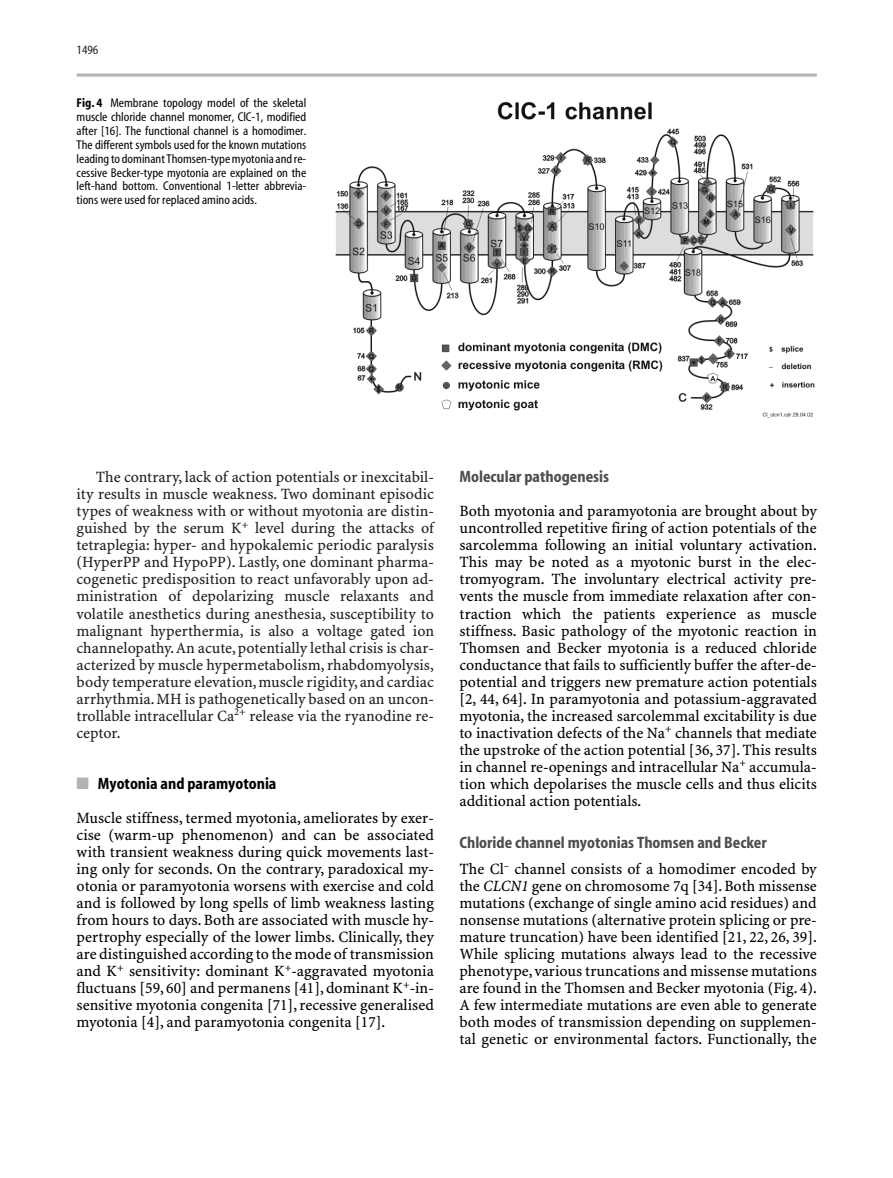
<style>
.page{position:relative;width:893px;height:1178px;background:#fff}
.page>*{position:absolute;margin:0;border:0;box-sizing:border-box;transform-origin:0 0}
.t1{font:16.5px "Myriad CB";color:#4d4d4d}
.t2{font:16.5px "Myriad CB";color:#000}
.t3{font:15.75px/17px "S Minion Plus Tab";color:#000;text-align:justify}
.t4{font:15.75px/17px "S Minion Plus Tab";color:#231f20;text-align:justify}
.t5{font:12.75px/13.8px "Myriad CR";color:#000;text-align:justify}
.t6{font:12.75px "Myriad CR";color:#231f20}
.s1{font-family:"Myriad CB"}
.s2{color:#b3b3b3}
.s3{font-style:italic}
</style>
<div class="page">
<hr style="left:77px;top:74px;width:739px;height:3px;background:#b3b3b3">
<img style="left:335px;top:101px;width:480px;height:317px">
<p class="t6" style="left:77px;top:45px;width:23px">1496</p>
<p class="t5" style="left:77px;top:97px;width:231px"><span class="s1">Fig. 4</span> Membrane topology model of the skeletal muscle chloride channel monomer, ClC-1, modified after [16]. The functional channel is a homodimer.<br>The different symbols used for the known mutations leading to dominant Thomsen-type myotonia and re&shy;cessive Becker-type myotonia are explained on the left-hand bottom. Conventional 1-letter abbrevia&shy;tions were used for replaced amino acids.</p>
<p class="t4" style="left:77px;top:470px;width:359px;text-indent:19px">The contrary, lack of action potentials or inexcitabil&shy;ity results in muscle weakness. Two dominant episodic types of weakness with or without myotonia are distin&shy;guished by the serum K<sup>+</sup> level during the attacks of tetraplegia: hyper- and hypokalemic periodic paralysis (HyperPP and HypoPP). Lastly, one dominant pharma&shy;cogenetic predisposition to react unfavorably upon ad&shy;ministration of depolarizing muscle relaxants and volatile anesthetics during anesthesia, susceptibility to malignant hyperthermia, is also a voltage gated ion channelopathy.An acute, potentially lethal crisis is char&shy;acterized by muscle hypermetabolism, rhabdomyolysis, body temperature elevation,muscle rigidity,and cardiac arrhythmia. MH is pathogenetically based on an uncon&shy;trollable intracellular Ca<sup>2+</sup> release via the ryanodine re&shy;ceptor.</p>
<p class="t2" style="left:77px;top:777px;width:201px"><span class="s2">■</span> Myotonia and paramyotonia</p>
<p class="t3" style="left:77px;top:810px;width:359px">Muscle stiffness, termed myotonia, ameliorates by exer&shy;cise (warm-up phenomenon) and can be associated with transient weakness during quick movements last&shy;ing only for seconds. On the contrary, paradoxical my&shy;otonia or paramyotonia worsens with exercise and cold and is followed by long spells of limb weakness lasting from hours to days. Both are associated with muscle hy&shy;pertrophy especially of the lower limbs. Clinically, they are distinguished according to the mode of transmission and K<sup>+</sup> sensitivity: dominant K<sup>+</sup>-aggravated myotonia fluctuans [59, 60] and permanens [41], dominant K<sup>+</sup>-in&shy;sensitive myotonia congenita [71], recessive generalised myotonia [4], and paramyotonia congenita [17].</p>
<p class="t1" style="left:459px;top:470px;width:151px">Molecular pathogenesis</p>
<p class="t3" style="left:459px;top:504px;width:359px">Both myotonia and paramyotonia are brought about by uncontrolled repetitive firing of action potentials of the sarcolemma following an initial voluntary activation.<br>This may be noted as a myotonic burst in the elec&shy;tromyogram. The involuntary electrical activity pre&shy;vents the muscle from immediate relaxation after con&shy;traction which the patients experience as muscle stiffness. Basic pathology of the myotonic reaction in Thomsen and Becker myotonia is a reduced chloride conductance that fails to sufficiently buffer the after-de&shy;potential and triggers new premature action potentials [2, 44, 64]. In paramyotonia and potassium-aggravated myotonia, the increased sarcolemmal excitability is due to inactivation defects of the Na<sup>+</sup> channels that mediate the upstroke of the action potential [36, 37]. This results in channel re-openings and intracellular Na<sup>+</sup> accumula&shy;tion which depolarises the muscle cells and thus elicits additional action potentials.</p>
<p class="t1" style="left:459px;top:836px;width:309px">Chloride channel myotonias Thomsen and Becker</p>
<p class="t3" style="left:459px;top:861px;width:359px">The Cl<sup>–</sup> channel consists of a homodimer encoded by the <span class="s3">CLCN1</span> gene on chromosome 7q [34]. Both missense mutations (exchange of single amino acid residues) and nonsense mutations (alternative protein splicing or pre&shy;mature truncation) have been identified [21, 22, 26, 39].<br>While splicing mutations always lead to the recessive phenotype, various truncations and missense mutations are found in the Thomsen and Becker myotonia (Fig. 4).<br>A few intermediate mutations are even able to generate both modes of transmission depending on supplemen&shy;tal genetic or environmental factors. Functionally, the</p>
</div>
